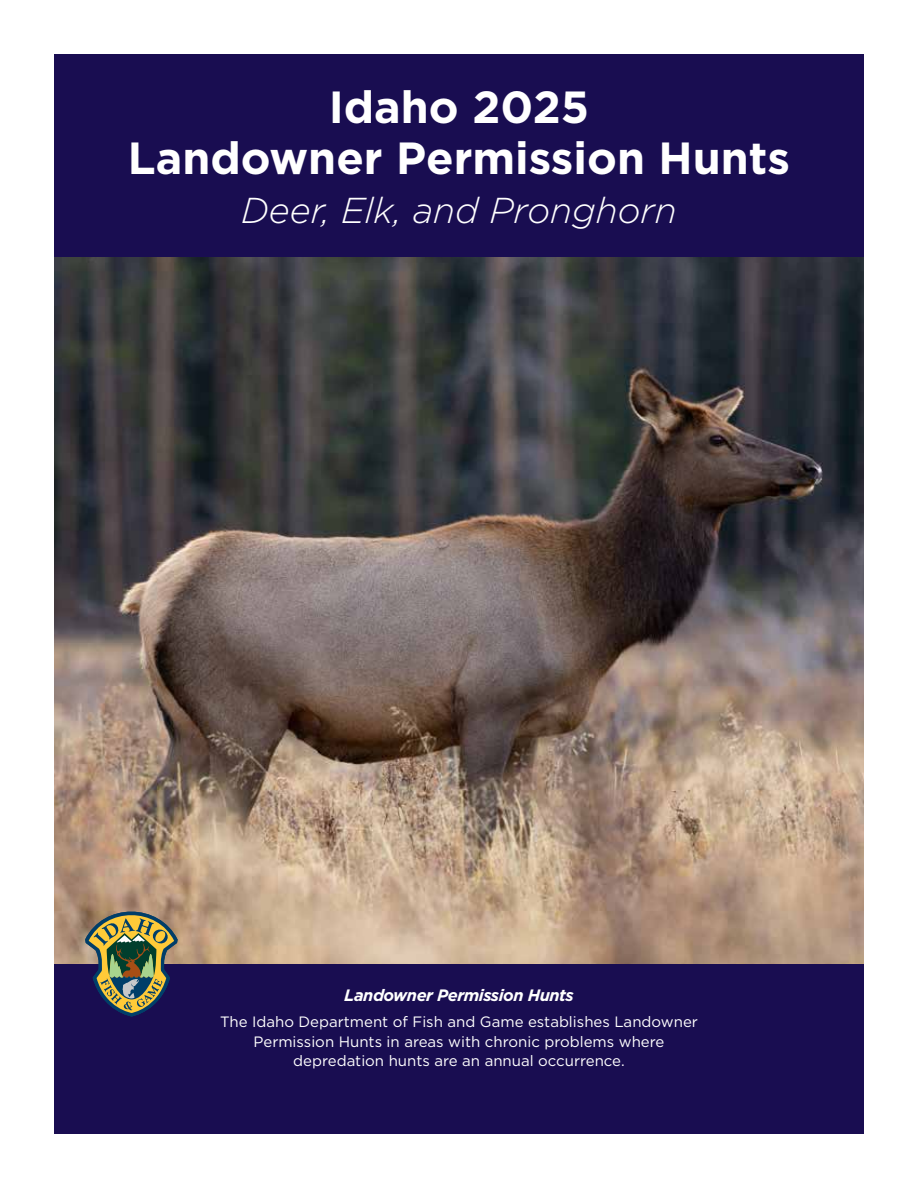
<style>
.page{position:relative;width:918px;height:1188px;background:#fff}
.page>*{position:absolute;margin:0;border:0;box-sizing:border-box;transform-origin:0 0}
.t1{font:700 45px/51.8px "Gotham";color:#fff;text-align:center}
.t2{font:italic 300 36px "Gotham";color:#fff}
.t3{font:italic 700 16.5px "Gotham";letter-spacing:-.03em;color:#fff}
.t4{font:15px/19.5px "Gotham";color:#fff;text-align:center}
</style>
<div class="page">
<img style="left:54px;top:256px;width:810px;height:708px">
<div style="left:54px;top:54px;width:810px;height:202px;background:#190d51"></div>
<div style="left:54px;top:964px;width:810px;height:170px;background:#190d51"></div>
<svg style="left:85px;top:912px;width:93px;height:105px"></svg>
<h1 class="t1" style="left:128px;top:80px;width:664px">Idaho 2025<br>Landowner Permission Hunts</h1>
<h2 class="t2" style="left:241px;top:188px;width:437px">Deer, Elk, and Pronghorn</h2>
<p class="t3" style="left:344px;top:984px;width:231px">Landowner Permission Hunts</p>
<p class="t4" style="left:220px;top:1012px;width:479px">The Idaho Department of Fish and Game establishes Landowner<br>Permission Hunts in areas with chronic problems where depredation hunts are an annual occurrence.</p>
</div>
